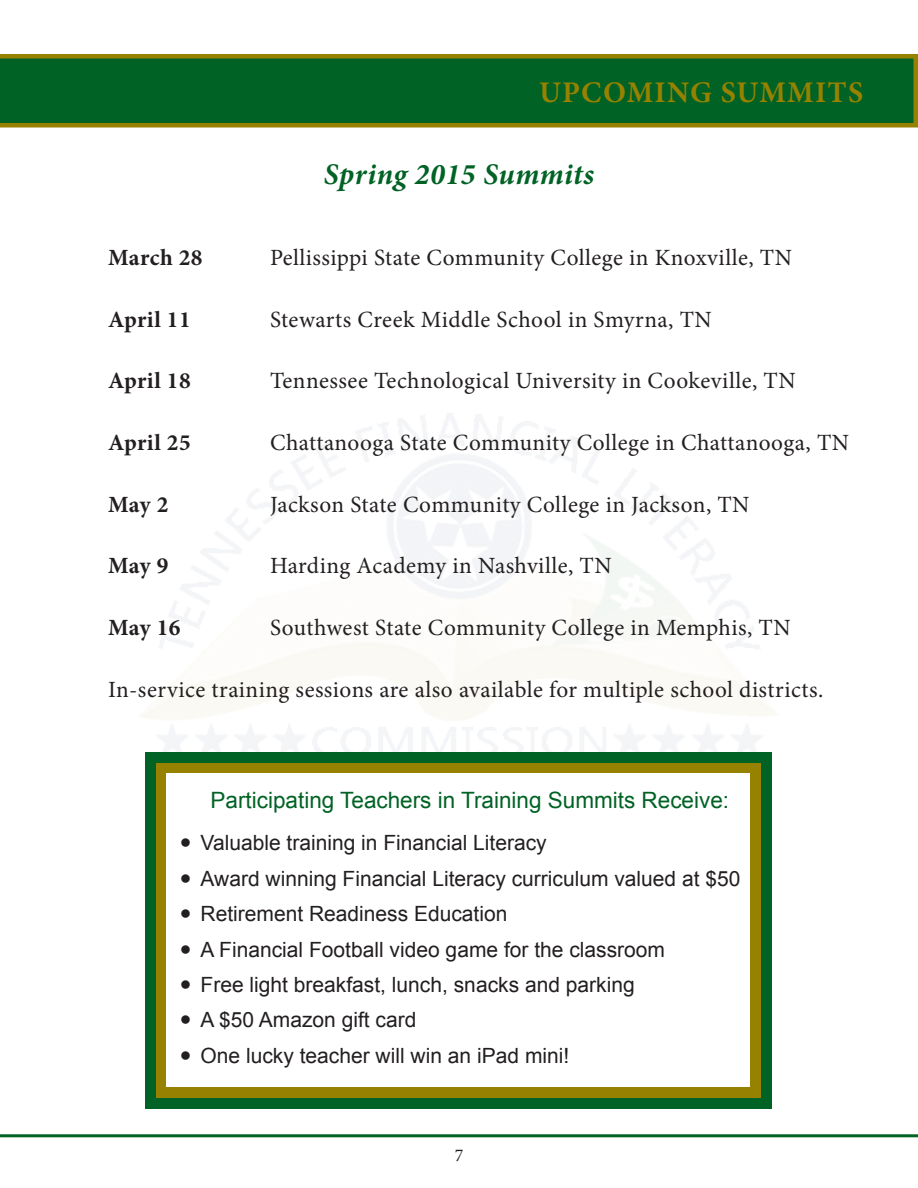
<style>
.page{position:relative;width:918px;height:1188px;background:#fff}
.page>*{position:absolute;margin:0;border:0;box-sizing:border-box;transform-origin:0 0}
.t1{font:italic 700 30px "Minion Pro";letter-spacing:.015em;color:#006224}
.t2{font:700 30px "Minion Pro";letter-spacing:.04em;color:#968100}
.t3{font:23.25px "Minion Pro";letter-spacing:.02em;color:#231f20}
.t4{font:700 23.25px "Minion Pro";letter-spacing:.01em;color:#231f20}
.t5{font:22.5px "Arial";color:#006224}
.t6{font:21px "Arial";color:#231f20}
.t7{font:18px "Minion Pro";color:#231f20}
</style>
<div class="page">
<img style="left:141px;top:413px;width:635px;height:413px">
<svg style="left:0;top:54px;width:918px;height:74px;background:#146620"></svg>
<hr style="left:0;top:1134px;width:918px;height:3px;background:#006224">
<div style="left:146px;top:752px;width:626px;height:357px;background:#006224"></div>
<div style="left:156px;top:763px;width:605px;height:335px;background:#968100"></div>
<div style="left:166px;top:773px;width:584px;height:314px;background:#fff"></div>
<p class="t2" style="left:539px;top:72px;width:326px">UPCOMING SUMMITS</p>
<p class="t1" style="left:324px;top:153px;width:272px">Spring 2015 Summits</p>
<p class="t4" style="left:108px;top:241px;width:96px">March 28</p>
<p class="t3" style="left:270px;top:242px;width:524px">Pellissippi State Community College in Knoxville, TN</p>
<p class="t4" style="left:108px;top:303px;width:84px">April 11</p>
<p class="t3" style="left:270px;top:304px;width:443px">Stewarts Creek Middle School in Smyrna, TN</p>
<p class="t4" style="left:108px;top:364px;width:84px">April 18</p>
<p class="t3" style="left:270px;top:365px;width:527px">Tennessee Technological University in Cookeville, TN</p>
<p class="t4" style="left:108px;top:426px;width:84px">April 25</p>
<p class="t3" style="left:270px;top:427px;width:581px">Chattanooga State Community College in Chattanooga, TN</p>
<p class="t4" style="left:108px;top:488px;width:62px">May 2</p>
<p class="t3" style="left:270px;top:489px;width:481px">Jackson State Community College in Jackson, TN</p>
<p class="t4" style="left:108px;top:549px;width:62px">May 9</p>
<p class="t3" style="left:270px;top:550px;width:343px">Harding Academy in Nashville, TN</p>
<p class="t4" style="left:108px;top:611px;width:74px">May 16</p>
<p class="t3" style="left:270px;top:612px;width:522px">Southwest State Community College in Memphis, TN</p>
<p class="t3" style="left:108px;top:674px;width:717px">In-service training sessions are also available for multiple school districts.</p>
<p class="t5" style="left:211px;top:785px;width:520px">Participating Teachers in Training Summits Receive:</p>
<p class="t6" style="left:201px;top:829px;width:348px">Valuable training in Financial Literacy</p>
<p class="t6" style="left:201px;top:865px;width:541px">Award winning Financial Literacy curriculum valued at $50</p>
<p class="t6" style="left:201px;top:900px;width:308px">Retirement Readiness Education</p>
<p class="t6" style="left:201px;top:936px;width:466px">A Financial Football video game for the classroom</p>
<p class="t6" style="left:201px;top:971px;width:436px">Free light breakfast, lunch, snacks and parking</p>
<p class="t6" style="left:201px;top:1006px;width:217px">A $50 Amazon gift card</p>
<p class="t6" style="left:201px;top:1042px;width:370px">One lucky teacher will win an iPad mini!</p>
<p class="t7" style="left:455px;top:1144px;width:10px">7</p>
</div>
